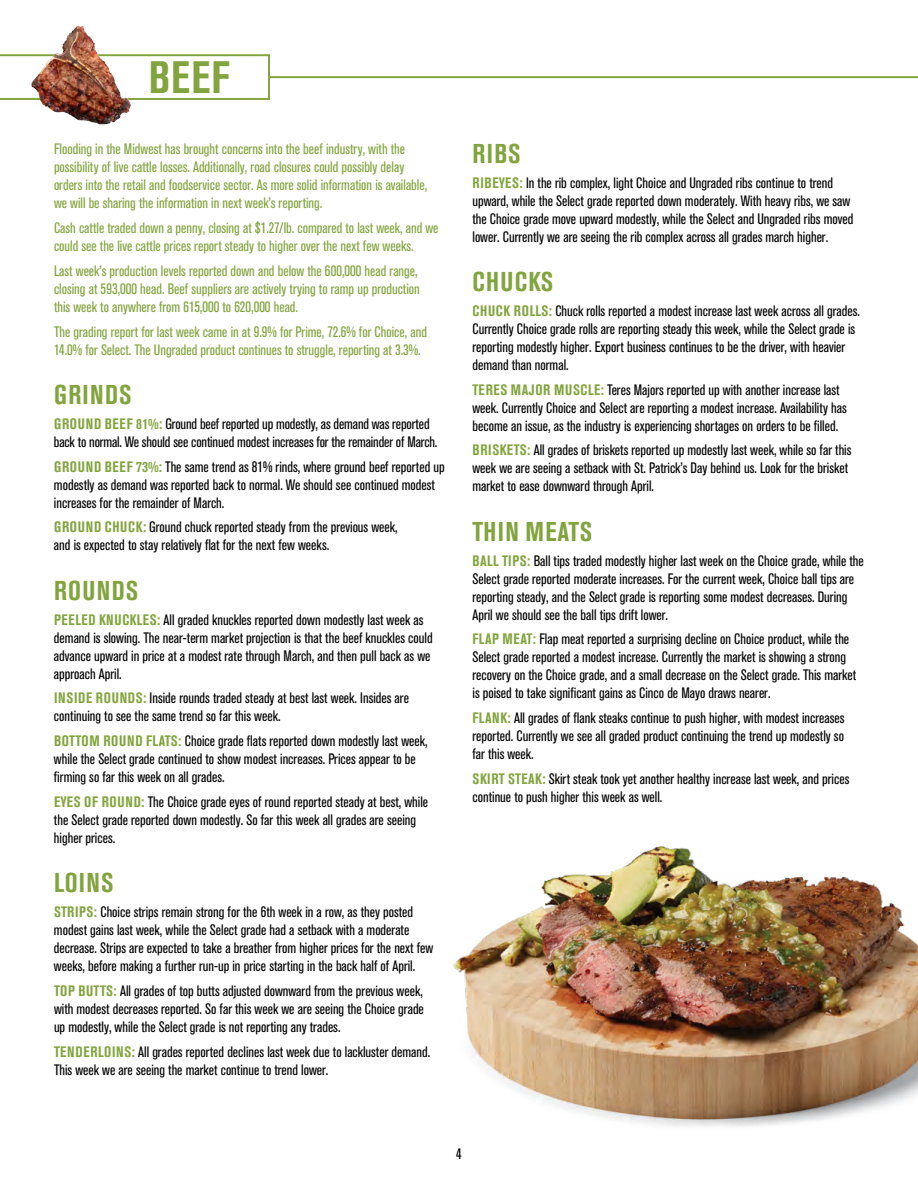
<style>
.page{position:relative;width:918px;height:1188px;background:#fff}
.page>*{position:absolute;margin:0;border:0;box-sizing:border-box;transform-origin:0 0}
.t1{font:700 condensed 45px "Akzidenz Grotesk Pro";color:#82a43e}
.t2{font:700 condensed 27px "Akzidenz Grotesk Pro";letter-spacing:.045em;color:#82a43e}
.t3{font:condensed 15px/18px "Akzidenz Grotesk Pro";color:#000}
.t4{font:condensed 15px/18px "Akzidenz Grotesk Pro";color:#82a43e}
.s1{font-weight:700;color:#82a43e}
</style>
<div class="page">
<hr style="left:0;top:76px;width:918px;height:2px;background:#82a43e">
<img style="left:0;top:54px;width:270px;height:46px">
<svg style="left:66px;top:26px;width:12px;height:13px"></svg>
<img style="left:453px;top:846px;width:465px;height:281px">
<h1 class="t1" style="left:149px;top:48px;width:82px">BEEF</h1>
<p class="t4" style="left:54px;top:140px;width:375px">Flooding in the Midwest has brought concerns into the beef industry, with the possibility of live cattle losses. Additionally, road closures could possibly delay orders into the retail and foodservice sector. As more solid information is available, we will be sharing the information in next week’s reporting.</p>
<p class="t4" style="left:54px;top:219px;width:386px">Cash cattle traded down a penny, closing at $1.27/lb. compared to last week, and we could see the live cattle prices report steady to higher over the next few weeks.</p>
<p class="t4" style="left:54px;top:261px;width:367px">Last week’s production levels reported down and below the 600,000 head range, closing at 593,000 head. Beef suppliers are actively trying to ramp up production this week to anywhere from 615,000 to 620,000 head.</p>
<p class="t4" style="left:54px;top:322px;width:375px">The grading report for last week came in at 9.9% for Prime, 72.6% for Choice, and<br>14.0% for Select. The Ungraded product continues to struggle, reporting at 3.3%.</p>
<h2 class="t2" style="left:54px;top:377px;width:79px">GRINDS</h2>
<p class="t3" style="left:54px;top:414px;width:385px"><span class="s1">GROUND BEEF 81%:</span> Ground beef reported up modestly, as demand was reported back to normal. We should see continued modest increases for the remainder of March.</p>
<p class="t3" style="left:54px;top:457px;width:392px"><span class="s1">GROUND BEEF 73%:</span> The same trend as 81% rinds, where ground beef reported up modestly as demand was reported back to normal. We should see continued modest increases for the remainder of March.</p>
<p class="t3" style="left:54px;top:518px;width:345px"><span class="s1">GROUND CHUCK:</span> Ground chuck reported steady from the previous week, and is expected to stay relatively flat for the next few weeks.</p>
<h2 class="t2" style="left:54px;top:573px;width:86px">ROUNDS</h2>
<p class="t3" style="left:54px;top:610px;width:380px"><span class="s1">PEELED KNUCKLES:</span> All graded knuckles reported down modestly last week as demand is slowing. The near-term market projection is that the beef knuckles could advance upward in price at a modest rate through March, and then pull back as we approach April.</p>
<p class="t3" style="left:54px;top:689px;width:356px"><span class="s1">INSIDE ROUNDS:</span> Inside rounds traded steady at best last week. Insides are continuing to see the same trend so far this week.</p>
<p class="t3" style="left:54px;top:732px;width:375px"><span class="s1">BOTTOM ROUND FLATS:</span> Choice grade flats reported down modestly last week, while the Select grade continued to show modest increases. Prices appear to be firming so far this week on all grades.</p>
<p class="t3" style="left:54px;top:792px;width:376px"><span class="s1">EYES OF ROUND:</span> The Choice grade eyes of round reported steady at best, while the Select grade reported down modestly. So far this week all grades are seeing higher prices.</p>
<h2 class="t2" style="left:54px;top:866px;width:61px">LOINS</h2>
<p class="t3" style="left:54px;top:903px;width:381px"><span class="s1">STRIPS:</span> Choice strips remain strong for the 6th week in a row, as they posted modest gains last week, while the Select grade had a setback with a moderate decrease. Strips are expected to take a breather from higher prices for the next few weeks, before making a further run-up in price starting in the back half of April.</p>
<p class="t3" style="left:54px;top:981px;width:371px;text-align:justify"><span class="s1">TOP BUTTS:</span> All grades of top butts adjusted downward from the previous week, with modest decreases reported. So far this week we are seeing the Choice grade up modestly, while the Select grade is not reporting any trades.</p>
<p class="t3" style="left:54px;top:1042px;width:378px"><span class="s1">TENDERLOINS:</span> All grades reported declines last week due to lackluster demand.<br>This week we are seeing the market continue to trend lower.</p>
<h2 class="t2" style="left:473px;top:136px;width:50px">RIBS</h2>
<p class="t3" style="left:472px;top:173px;width:382px"><span class="s1">RIBEYES:</span> In the rib complex, light Choice and Ungraded ribs continue to trend upward, while the Select grade reported down moderately. With heavy ribs, we saw the Choice grade move upward modestly, while the Select and Ungraded ribs moved lower. Currently we are seeing the rib complex across all grades march higher.</p>
<h2 class="t2" style="left:473px;top:264px;width:82px">CHUCKS</h2>
<p class="t3" style="left:472px;top:301px;width:389px"><span class="s1">CHUCK ROLLS:</span> Chuck rolls reported a modest increase last week across all grades.<br>Currently Choice grade rolls are reporting steady this week, while the Select grade is reporting modestly higher. Export business continues to be the driver, with heavier demand than normal.</p>
<p class="t3" style="left:472px;top:380px;width:376px"><span class="s1">TERES MAJOR MUSCLE:</span> Teres Majors reported up with another increase last week. Currently Choice and Select are reporting a modest increase. Availability has become an issue, as the industry is experiencing shortages on orders to be filled.</p>
<p class="t3" style="left:472px;top:441px;width:381px"><span class="s1">BRISKETS:</span> All grades of briskets reported up modestly last week, while so far this week we are seeing a setback with St. Patrick’s Day behind us. Look for the brisket market to ease downward through April.</p>
<h2 class="t2" style="left:473px;top:514px;width:121px">THIN MEATS</h2>
<p class="t3" style="left:472px;top:551px;width:393px"><span class="s1">BALL TIPS:</span> Ball tips traded modestly higher last week on the Choice grade, while the Select grade reported moderate increases. For the current week, Choice ball tips are reporting steady, and the Select grade is reporting some modest decreases. During April we should see the ball tips drift lower.</p>
<p class="t3" style="left:472px;top:630px;width:385px"><span class="s1">FLAP MEAT:</span> Flap meat reported a surprising decline on Choice product, while the Select grade reported a modest increase. Currently the market is showing a strong recovery on the Choice grade, and a small decrease on the Select grade. This market is poised to take significant gains as Cinco de Mayo draws nearer.</p>
<p class="t3" style="left:472px;top:708px;width:374px;text-align:justify"><span class="s1">FLANK:</span> All grades of flank steaks continue to push higher, with modest increases reported. Currently we see all graded product continuing the trend up modestly so far this week.</p>
<p class="t3" style="left:472px;top:769px;width:378px"><span class="s1">SKIRT STEAK:</span> Skirt steak took yet another healthy increase last week, and prices continue to push higher this week as well.</p>
<p class="t3" style="left:456px;top:1144px;width:7px">4</p>
</div>
